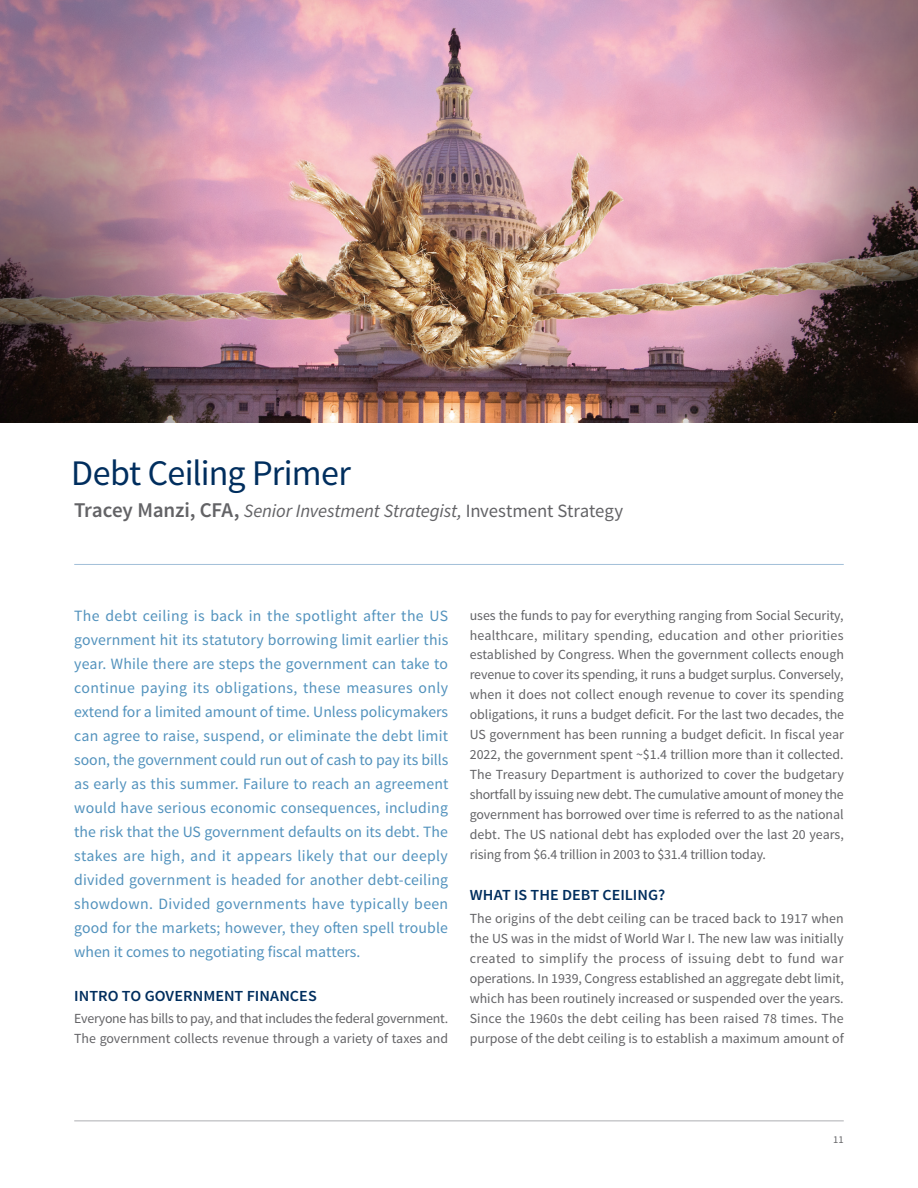
<style>
.page{position:relative;width:918px;height:1188px;background:#fff}
.page>*{position:absolute;margin:0;border:0;box-sizing:border-box;transform-origin:0 0}
.BIG_headline{font:36px "Source Sans Pro";letter-spacing:-.02em;color:#002e5e}
.t1{font:italic 18.75px "Source Sans Pro";letter-spacing:-.01em;color:#636366}
.Intro_Paragraph_-_BL{font:15.75px/24px "Source Sans Pro";color:#5292bd;text-align:justify}
.First_Tier_Subhead{font:600 15.3px "Source Sans Pro";color:#002e5e;scale:1.05 1}
.Body_copy_9_25_13{font:13.8px/20px "Source Sans Pro";letter-spacing:-.01em;color:#636366;text-align:justify}
.t2{font:10.5px "Source Sans Pro";color:#636366}
.s1{font-weight:600;font-style:normal;font-size:21px}
.s2{font-style:normal}
</style>
<div class="page">
<hr style="left:74px;top:1120px;width:770px;height:1px;background:#adaeb2">
<hr style="left:74px;top:564px;width:770px;height:1px;background:#a1bed8">
<img style="left:0;top:0;width:918px;height:423px">
<p class="BIG_headline" style="left:71px;top:451px;width:281px">Debt Ceiling Primer</p>
<p class="t1" style="left:74px;top:499px;width:551px"><span class="s1">Tracey Manzi, CFA,</span> Senior Investment Strategist, <span class="s2">Investment Strategy</span></p>
<p class="Intro_Paragraph_-_BL" style="left:74px;top:604px;width:376px">The debt ceiling is back in the spotlight after the US government hit its statutory borrowing limit earlier this year. While there are steps the government can take to continue paying its obligations, these measures only extend for a limited amount of time. Unless policymakers can agree to raise, suspend, or eliminate the debt limit soon, the government could run out of cash to pay its bills as early as this summer. Failure to reach an agreement would have serious economic consequences, including the risk that the US government defaults on its debt. The stakes are high, and it appears likely that our deeply divided government is headed for another debt-ceiling showdown. Divided governments have typically been good for the markets; however, they often spell trouble when it comes to negotiating fiscal matters.</p>
<p class="First_Tier_Subhead" style="left:74px;top:986px;width:232px">INTRO TO GOVERNMENT FINANCES</p>
<p class="Body_copy_9_25_13" style="left:74px;top:1009px;width:375px;line-height:19.5px">Everyone has bills to pay, and that includes the federal government.<br>The government collects revenue through a variety of taxes and</p>
<p class="Body_copy_9_25_13" style="left:470px;top:605px;width:376px">uses the funds to pay for everything ranging from Social Security, healthcare, military spending, education and other priorities established by Congress. When the government collects enough revenue to cover its spending, it runs a budget surplus. Conversely, when it does not collect enough revenue to cover its spending obligations, it runs a budget deficit. For the last two decades, the US government has been running a budget deficit. In fiscal year 2022, the government spent ~$1.4 trillion more than it collected.<br>The Treasury Department is authorized to cover the budgetary shortfall by issuing new debt. The cumulative amount of money the government has borrowed over time is referred to as the national debt. The US national debt has exploded over the last 20 years, rising from $6.4 trillion in 2003 to $31.4 trillion today.</p>
<p class="First_Tier_Subhead" style="left:470px;top:886px;width:188px">WHAT IS THE DEBT CEILING?</p>
<p class="Body_copy_9_25_13" style="left:470px;top:909px;width:376px">The origins of the debt ceiling can be traced back to 1917 when the US was in the midst of World War I. The new law was initially created to simplify the process of issuing debt to fund war operations. In 1939, Congress established an aggregate debt limit, which has been routinely increased or suspended over the years.<br>Since the 1960s the debt ceiling has been raised 78 times. The purpose of the debt ceiling is to establish a maximum amount of</p>
<p class="t2" style="left:833px;top:1133px;width:12px">11</p>
</div>
